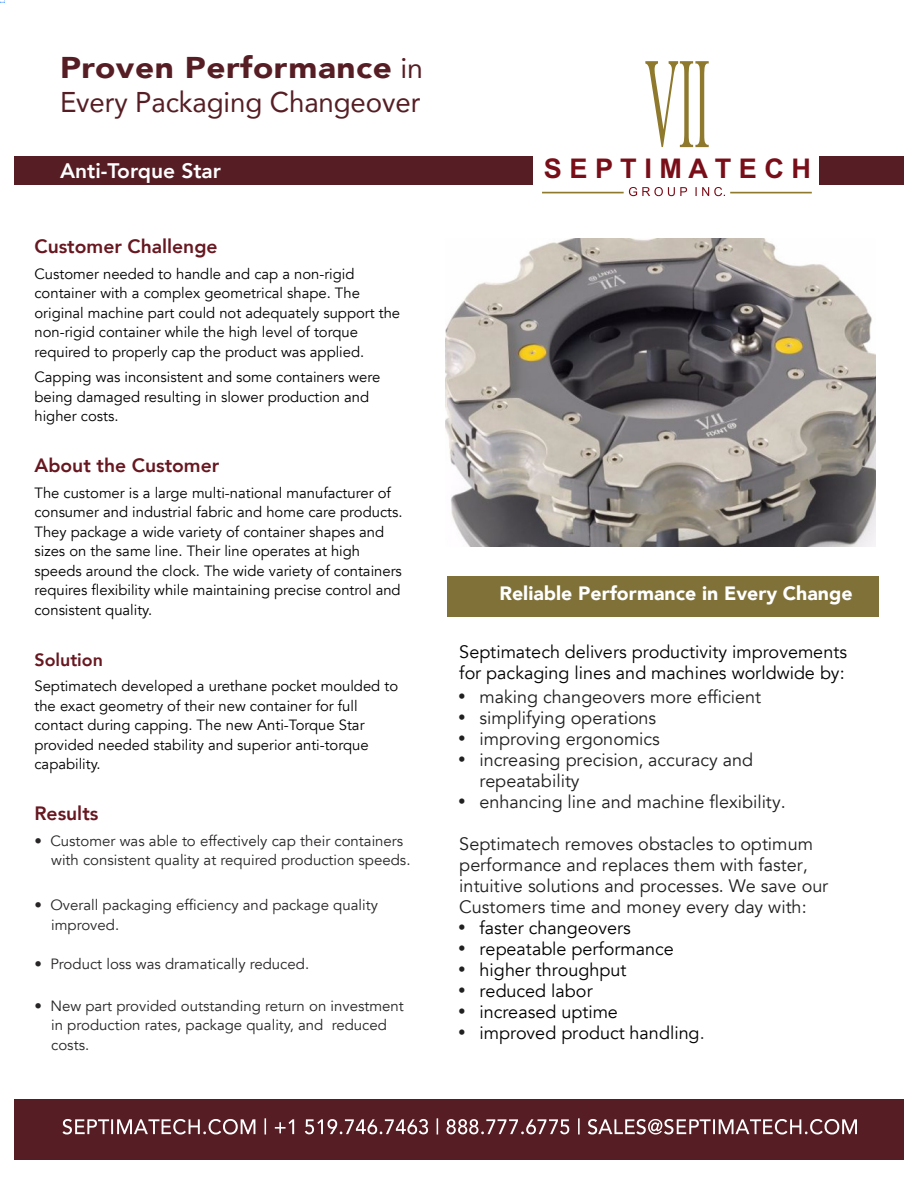
<style>
.page{position:relative;width:918px;height:1188px;background:#fff}
.page>*{position:absolute;margin:0;border:0;box-sizing:border-box;transform-origin:0 0}
.t1{font:900 30px "Avenir";letter-spacing:.015em;color:#561e24;scale:1.11 1}
.t2{font:28.5px "Avenir";letter-spacing:-.005em;color:#561e24}
.t3{font:700 27.15px "Arial";color:#790e19}
.t4{font:800 21px "Avenir";color:#fff}
.t5{font:800 19.35px "Avenir";color:#671720}
.t6{font:900 19.35px "Avenir";color:#fff}
.t7{font:18px/21px "Avenir";color:#202020}
.t8{font:18px/20.9px "Avenir";color:#000}
.t9{font:800 18px "Avenir";color:#fff;scale:1.06 1}
.t10{font:800 17.85px "Avenir";color:#671720}
.t11{font:14.85px/19.5px "Avenir";color:#000}
.t12{font:14.85px/19.5px "Avenir";color:#272525}
.s1{font-weight:400;font-size:28.5px}
.s2{color:#202020}
</style>
<div class="page">
<div style="left:14px;top:156px;width:890px;height:28px;background:#561e24"></div>
<div style="left:14px;top:1100px;width:890px;height:60px;background:#561e24"></div>
<svg style="left:62px;top:1118px;width:795px;height:17px"></svg>
<div style="left:533px;top:54px;width:286px;height:150px;background:#fff"></div>
<img style="left:54px;top:184px;width:374px;height:1px">
<div style="left:447px;top:577px;width:432px;height:40px;background:#7f7138"></div>
<hr style="left:730px;top:192px;width:82px;height:1px;background:#8f792d">
<hr style="left:542px;top:192px;width:82px;height:1px;background:#8f792d">
<svg style="left:645px;top:61px;width:64px;height:86px"></svg>
<svg style="left:629px;top:187px;width:96px;height:9px"></svg>
<img style="left:446px;top:239px;width:429px;height:307px">
<h1 class="t1" style="left:60px;top:42px;width:329px">Proven Performance <span class="s1">in</span></h1>
<h2 class="t2" style="left:60px;top:79px;width:362px">Every Packaging Changeover</h2>
<h3 class="t4" style="left:60px;top:154px;width:163px">Anti-Torque Star</h3>
<h3 class="t5" style="left:34px;top:231px;width:185px">Customer Challenge</h3>
<p class="t11" style="left:34px;top:264px;width:367px">Customer needed to handle and cap a non-rigid container with a complex geometrical shape. The original machine part could not adequately support the non-rigid container while the high level of torque required to properly cap the product was applied.</p>
<p class="t11" style="left:34px;top:368px;width:347px">Capping was inconsistent and some containers were being damaged resulting in slower production and higher costs.</p>
<h3 class="t5" style="left:34px;top:450px;width:186px">About the Customer</h3>
<p class="t11" style="left:34px;top:483px;width:369px">The customer is a large multi-national manufacturer of consumer and industrial fabric and home care products.<br>They package a wide variety of container shapes and sizes on the same line. Their line operates at high speeds around the clock. The wide variety of containers requires flexibility while maintaining precise control and consistent quality.</p>
<p class="t10" style="left:34px;top:646px;width:70px">Solution</p>
<p class="t11" style="left:34px;top:677px;width:365px">Septimatech developed a urethane pocket moulded to the exact geometry of their new container for full contact during capping. The new Anti-Torque Star provided needed stability and superior anti-torque capability.</p>
<h3 class="t5" style="left:34px;top:798px;width:65px">Results</h3>
<p class="t12" style="left:51px;top:831px;width:361px;text-indent:-17px">• Customer was able to effectively cap their containers with consistent quality at required production speeds.</p>
<p class="t12" style="left:51px;top:896px;width:328px;text-indent:-17px">• Overall packaging efficiency and package quality improved.</p>
<p class="t12" style="left:34px;top:954px;width:276px">• Product loss was dramatically reduced.</p>
<p class="t12" style="left:51px;top:996px;width:354px;text-indent:-17px">• New part provided outstanding return on investment in production rates, package quality, and reduced costs.</p>
<h3 class="t3" style="left:544px;top:150px;width:269px">S E P T I M A T E C H</h3>
<h3 class="t6" style="left:500px;top:576px;width:355px">Reliable Performance in Every Change</h3>
<p class="t9" style="left:499px;top:585px;width:324px">Reliable Performance in Every Change</p>
<p class="t8" style="left:459px;top:642px;width:389px">Septimatech delivers productivity improvements for packaging lines and machines worldwide by:</p>
<p class="t7" style="left:458px;top:686px;width:305px">• making changeovers more efficient</p>
<p class="t7" style="left:458px;top:708px;width:200px">• simplifying operations</p>
<p class="t7" style="left:458px;top:728px;width:204px">• improving ergonomics</p>
<p class="t7" style="left:479px;top:749px;width:275px;text-indent:-22px">• increasing precision, accuracy and repeatability</p>
<p class="t7" style="left:458px;top:791px;width:329px">• enhancing line and machine flexibility.</p>
<p class="t7" style="left:459px;top:834px;width:370px">Septimatech removes obstacles to optimum performance and replaces them with faster, intuitive solutions and processes. We save our Customers time and money every day with:</p>
<p class="t8" style="left:458px;top:918px;width:174px"><span class="s2">•</span> faster changeovers</p>
<p class="t8" style="left:458px;top:938px;width:217px"><span class="s2">•</span> repeatable performance</p>
<p class="t8" style="left:458px;top:960px;width:170px"><span class="s2">•</span> higher throughput</p>
<p class="t8" style="left:458px;top:981px;width:136px"><span class="s2">•</span> reduced labor</p>
<p class="t8" style="left:458px;top:1001px;width:162px"><span class="s2">•</span> increased uptime</p>
<p class="t8" style="left:458px;top:1023px;width:248px"><span class="s2">•</span> improved product handling<span class="s2">.</span></p>
</div>
